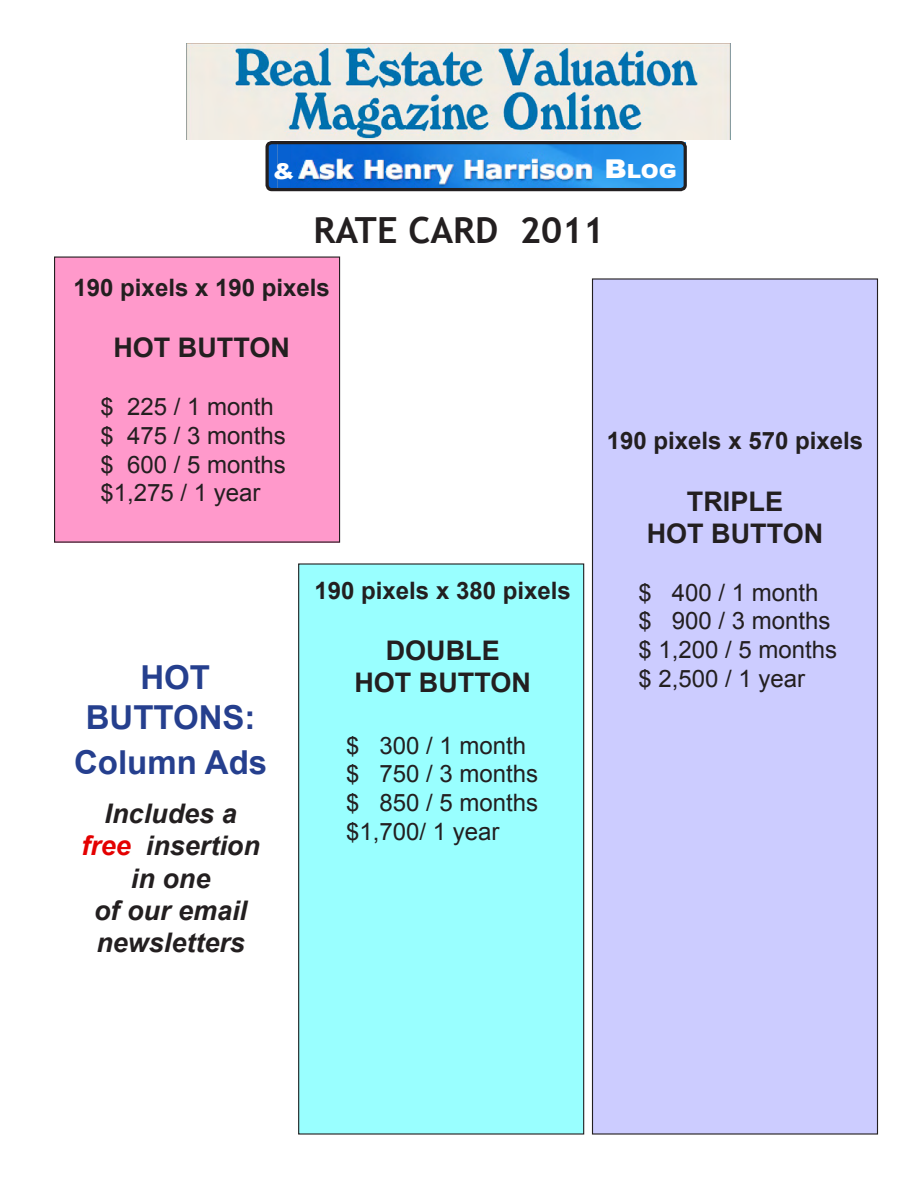
<style>
.page{position:relative;width:918px;height:1188px;background:#fff}
.page>*{position:absolute;margin:0;border:0;box-sizing:border-box;transform-origin:0 0}
.t1{font:700 36px "Trebuchet MS";color:#231f20}
.t2{font:700 33px "Arial";color:#253f8e}
.t3{font:italic 700 27px/32.4px "Arial";color:#231f20;text-align:center}
.t4{font:700 27px "Arial";color:#231f20}
.t5{font:24px/28.8px "Arial";color:#231f20}
.t6{font:700 24px "Arial";color:#231f20}
.t7{font:900 21.9px "Arial";color:#fff;scale:1.11 1}
.t8{font:900 19.5px "Arial";color:#fff;scale:1.11 1}
.s1{font-size:25.95px}
.s2{color:#e40000}
</style>
<div class="page">
<div style="left:54px;top:256px;width:286px;height:287px;border:1px solid #231f20"></div>
<div style="left:298px;top:563px;width:286px;height:572px;border:1px solid #231f20"></div>
<img style="left:186px;top:44px;width:544px;height:96px">
<img style="left:289px;top:145px;width:394px;height:42px">
<img style="left:270px;top:145px;width:19px;height:42px">
<div style="left:266px;top:141px;width:421px;height:50px;border:3px solid #231f20;border-radius:5px"></div>
<p class="t7" style="left:273px;top:155px;width:21px">&amp;</p>
<p class="t8" style="left:604px;top:157px;width:67px"><span class="s1">B</span>LOG</p>
<p class="t1" style="left:314px;top:207px;width:292px">RATE CARD 2011</p>
<p class="t6" style="left:74px;top:272px;width:258px">190 pixels x 190 pixels</p>
<p class="t4" style="left:113px;top:330px;width:178px">HOT BUTTON</p>
<p class="t5" style="left:100px;top:392px;width:175px">$ 225 / 1 month</p>
<p class="t5" style="left:100px;top:421px;width:187px">$ 475 / 3 months</p>
<p class="t5" style="left:100px;top:450px;width:187px">$ 600 / 5 months $1,275 / 1 year</p>
<p class="t6" style="left:607px;top:425px;width:258px">190 pixels x 570 pixels</p>
<p class="t4" style="left:687px;top:483px;width:98px">TRIPLE</p>
<p class="t4" style="left:647px;top:516px;width:178px">HOT BUTTON</p>
<p class="t5" style="left:638px;top:578px;width:194px">$ 400 / 1 month $ 900 / 3 months</p>
<p class="t5" style="left:638px;top:636px;width:200px">$ 1,200 / 5 months</p>
<p class="t6" style="left:315px;top:575px;width:258px">190 pixels x 380 pixels</p>
<p class="t4" style="left:386px;top:633px;width:115px">DOUBLE</p>
<p class="t4" style="left:354px;top:665px;width:178px">HOT BUTTON</p>
<p class="t2" style="left:140px;top:656px;width:71px">HOT</p>
<p class="t5" style="left:638px;top:665px;width:168px">$ 2,500 / 1 year</p>
<p class="t2" style="left:86px;top:696px;width:171px">BUTTONS:</p>
<p class="t2" style="left:74px;top:741px;width:195px">Column Ads</p>
<p class="t3" style="left:81px;top:798px;width:180px">Includes a <span class="s2">free</span> insertion</p>
<p class="t3" style="left:131px;top:863px;width:81px">in one</p>
<p class="t3" style="left:94px;top:895px;width:155px;text-align:left">of our email newsletters</p>
<p class="t5" style="left:346px;top:731px;width:182px">$ 300 / 1 month</p>
<p class="t5" style="left:346px;top:760px;width:194px">$ 750 / 3 months</p>
<p class="t5" style="left:346px;top:789px;width:194px">$ 850 / 5 months</p>
<p class="t5" style="left:346px;top:818px;width:155px">$1,700/ 1 year</p>
</div>
